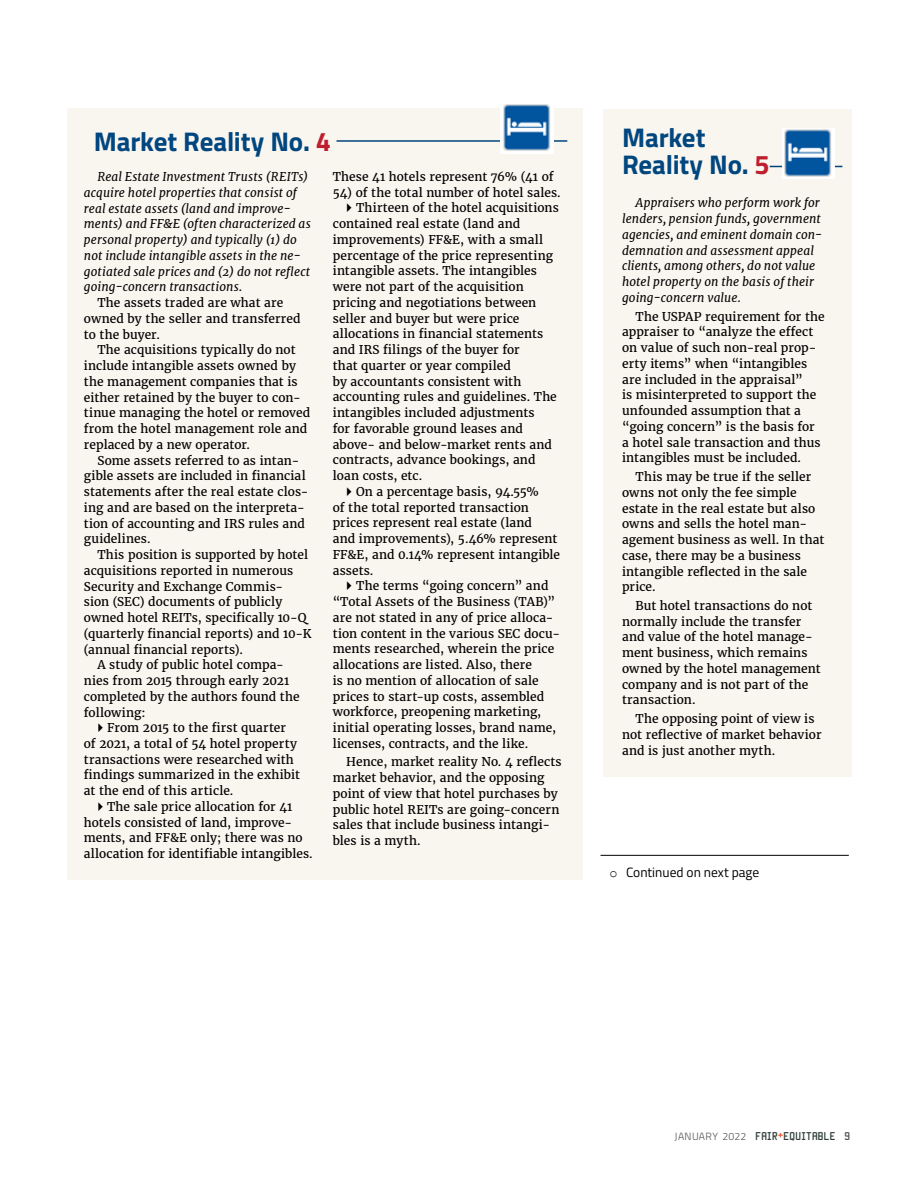
<style>
.page{position:relative;width:918px;height:1188px;background:#fff}
.page>*{position:absolute;margin:0;border:0;box-sizing:border-box;transform-origin:0 0}
.t1{font:700 27px/27px "Titillium";letter-spacing:-.005em;color:#00467f}
.t2{font:13.5px "Titillium";color:#000}
.t3{font:12px/15.8px "Merriweather";letter-spacing:.01em;color:#000}
.t4{font:italic 12px/15.8px "Merriweather";letter-spacing:.005em;color:#000}
.t5{font:9px "Manteka";letter-spacing:.03em;color:#2d3d3a}
.s1{color:#be1e2d}
.s2{font-family:"Courier New"}
.s3{font-family:"Titillium";font-weight:300;font-size:10.5px;color:#4f4f51}
.s4{color:#4f4f51}
</style>
<div class="page">
<div style="left:68px;top:108px;width:516px;height:771px;background:#f9f5ef"></div>
<hr style="left:337px;top:140px;width:230px;height:2px;background:#00467f">
<img style="left:501px;top:104px;width:52px;height:49px">
<div style="left:603px;top:109px;width:249px;height:668px;background:#f9f5ef"></div>
<hr style="left:770px;top:166px;width:72px;height:1px;background:#00467f">
<img style="left:782px;top:128px;width:52px;height:51px">
<hr style="left:601px;top:855px;width:248px;height:1px;background:#000">
<h1 class="t1" style="left:94px;top:127px;width:239px">Market Reality No. <span class="s1">4</span></h1>
<p class="t4" style="left:84px;top:169px;width:229px;text-indent:14px">Real Estate Investment Trusts (REITs) acquire hotel properties that consist of real estate assets (land and improve&shy;ments) and FF&amp;E (often characterized as personal property) and typically (1) do not include intangible assets in the ne&shy;gotiated sale prices and (2) do not reflect going-concern transactions.</p>
<p class="t3" style="left:84px;top:295px;width:218px;text-indent:14px">The assets traded are what are owned by the seller and transferred to the buyer.</p>
<p class="t3" style="left:84px;top:342px;width:228px;text-indent:14px">The acquisitions typically do not include intangible assets owned by the management companies that is either retained by the buyer to con&shy;tinue managing the hotel or removed from the hotel management role and replaced by a new operator.</p>
<p class="t3" style="left:84px;top:452px;width:226px;text-indent:14px">Some assets referred to as intan&shy;gible assets are included in financial statements after the real estate clos&shy;ing and are based on the interpreta&shy;tion of accounting and IRS rules and guidelines.</p>
<p class="t3" style="left:97px;top:547px;width:212px">This position is supported by hotel</p>
<p class="t3" style="left:84px;top:562px;width:211px">acquisitions reported in numerous</p>
<p class="t3" style="left:84px;top:578px;width:201px">Security and Exchange Commis-</p>
<p class="t3" style="left:84px;top:594px;width:200px">sion (SEC) documents of publicly</p>
<p class="t3" style="left:84px;top:610px;width:224px">owned hotel REITs, specifically 10-Q</p>
<p class="t3" style="left:84px;top:625px;width:229px">(quarterly financial reports) and 10-K</p>
<p class="t3" style="left:84px;top:641px;width:160px">(annual financial reports).</p>
<p class="t3" style="left:97px;top:657px;width:188px">A study of public hotel compa-</p>
<p class="t3" style="left:84px;top:673px;width:207px">nies from 2015 through early 2021</p>
<p class="t3" style="left:84px;top:688px;width:217px">completed by the authors found the</p>
<p class="t3" style="left:84px;top:704px;width:63px">following:</p>
<p class="t3" style="left:107px;top:720px;width:180px">From 2015 to the first quarter</p>
<p class="t3" style="left:84px;top:736px;width:215px">of 2021, a total of 54 hotel property</p>
<p class="t3" style="left:84px;top:751px;width:212px">transactions were researched with</p>
<p class="t3" style="left:84px;top:767px;width:218px">findings summarized in the exhibit</p>
<p class="t3" style="left:84px;top:783px;width:151px">at the end of this article.</p>
<p class="t3" style="left:107px;top:799px;width:187px">The sale price allocation for 41</p>
<p class="t3" style="left:84px;top:814px;width:210px">hotels consisted of land, improve-</p>
<p class="t3" style="left:84px;top:830px;width:220px">ments, and FF&amp;E only; there was no</p>
<p class="t3" style="left:84px;top:846px;width:230px">allocation for identifiable intangibles.</p>
<p class="t3" style="left:333px;top:169px;width:222px">These 41 hotels represent 76% (41 of</p>
<p class="t3" style="left:333px;top:184px;width:230px">54) of the total number of hotel sales.</p>
<p class="t3" style="left:356px;top:200px;width:204px">Thirteen of the hotel acquisitions</p>
<p class="t3" style="left:333px;top:216px;width:189px">contained real estate (land and</p>
<p class="t3" style="left:333px;top:231px;width:212px">improvements) FF&amp;E, with a small</p>
<p class="t3" style="left:333px;top:247px;width:222px">percentage of the price representing</p>
<p class="t3" style="left:333px;top:263px;width:206px">intangible assets. The intangibles</p>
<p class="t3" style="left:333px;top:279px;width:192px">were not part of the acquisition</p>
<p class="t3" style="left:333px;top:294px;width:205px">pricing and negotiations between</p>
<p class="t3" style="left:333px;top:310px;width:188px">seller and buyer but were price</p>
<p class="t3" style="left:333px;top:326px;width:212px">allocations in financial statements</p>
<p class="t3" style="left:333px;top:342px;width:188px">and IRS filings of the buyer for</p>
<p class="t3" style="left:333px;top:357px;width:180px">that quarter or year compiled</p>
<p class="t3" style="left:333px;top:373px;width:190px">by accountants consistent with</p>
<p class="t3" style="left:333px;top:389px;width:226px">accounting rules and guidelines. The</p>
<p class="t3" style="left:333px;top:405px;width:203px">intangibles included adjustments</p>
<p class="t3" style="left:333px;top:420px;width:192px">for favorable ground leases and</p>
<p class="t3" style="left:333px;top:436px;width:221px">above- and below-market rents and</p>
<p class="t3" style="left:333px;top:452px;width:204px">contracts, advance bookings, and</p>
<p class="t3" style="left:333px;top:468px;width:91px">loan costs, etc.</p>
<p class="t3" style="left:356px;top:483px;width:184px">On a percentage basis, 94.55%</p>
<p class="t3" style="left:333px;top:499px;width:198px">of the total reported transaction</p>
<p class="t3" style="left:333px;top:515px;width:201px">prices represent real estate (land</p>
<p class="t3" style="left:333px;top:531px;width:226px">and improvements), 5.46% represent</p>
<p class="t3" style="left:333px;top:546px;width:229px">FF&amp;E, and 0.14% represent intangible</p>
<p class="t3" style="left:333px;top:562px;width:42px">assets.</p>
<p class="t3" style="left:356px;top:578px;width:194px">The terms “going concern” and</p>
<p class="t3" style="left:333px;top:594px;width:224px">“Total Assets of the Business (TAB)”</p>
<p class="t3" style="left:333px;top:609px;width:222px">are not stated in any of price alloca-</p>
<p class="t3" style="left:333px;top:625px;width:229px">tion content in the various SEC docu-</p>
<p class="t3" style="left:333px;top:641px;width:223px">ments researched, wherein the price</p>
<p class="t3" style="left:333px;top:657px;width:201px">allocations are listed. Also, there</p>
<p class="t3" style="left:333px;top:672px;width:207px">is no mention of allocation of sale</p>
<p class="t3" style="left:333px;top:688px;width:213px">prices to start-up costs, assembled</p>
<p class="t3" style="left:333px;top:704px;width:210px">workforce, preopening marketing,</p>
<p class="t3" style="left:333px;top:720px;width:225px">initial operating losses, brand name,</p>
<p class="t3" style="left:333px;top:735px;width:197px">licenses, contracts, and the like.</p>
<p class="t3" style="left:333px;top:754px;width:230px;text-indent:14px">Hence, market reality No. 4 reflects market behavior, and the opposing point of view that hotel purchases by public hotel REITs are going-concern sales that include business intangi&shy;bles is a myth.</p>
<h1 class="t1" style="left:622px;top:123px;width:149px">Market<br>Reality No. <span class="s1">5</span></h1>
<p class="t4" style="left:622px;top:195px;width:202px;text-indent:14px">Appraisers who perform work for lenders, pension funds, government agencies, and eminent domain con&shy;demnation and assessment appeal clients, among others, do not value hotel property on the basis of their going-concern value.</p>
<p class="t3" style="left:622px;top:308px;width:204px;text-indent:14px">The USPAP requirement for the appraiser to “analyze the effect on value of such non-real prop&shy;erty items” when “intangibles are included in the appraisal”<br>is misinterpreted to support the unfounded assumption that a “going concern” is the basis for<br>a hotel sale transaction and thus intangibles must be included.</p>
<p class="t3" style="left:622px;top:469px;width:204px;text-indent:14px">This may be true if the seller owns not only the fee simple estate in the real estate but also owns and sells the hotel man&shy;agement business as well. In that case, there may be a business intangible reflected in the sale price.</p>
<p class="t3" style="left:622px;top:598px;width:200px;text-indent:14px">But hotel transactions do not normally include the transfer and value of the hotel manage&shy;ment business, which remains owned by the hotel management company and is not part of the transaction.</p>
<p class="t3" style="left:622px;top:711px;width:201px;text-indent:14px">The opposing point of view is not reflective of market behavior and is just another myth.</p>
<p class="t2" style="left:610px;top:862px;width:151px"><span class="s2">o</span> Continued on next page</p>
<p class="t5" style="left:675px;top:1130px;width:177px"><span class="s3">JANUARY 2022</span> FAIR<sup>+</sup>EQUITABLE <span class="s4">9</span></p>
</div>
